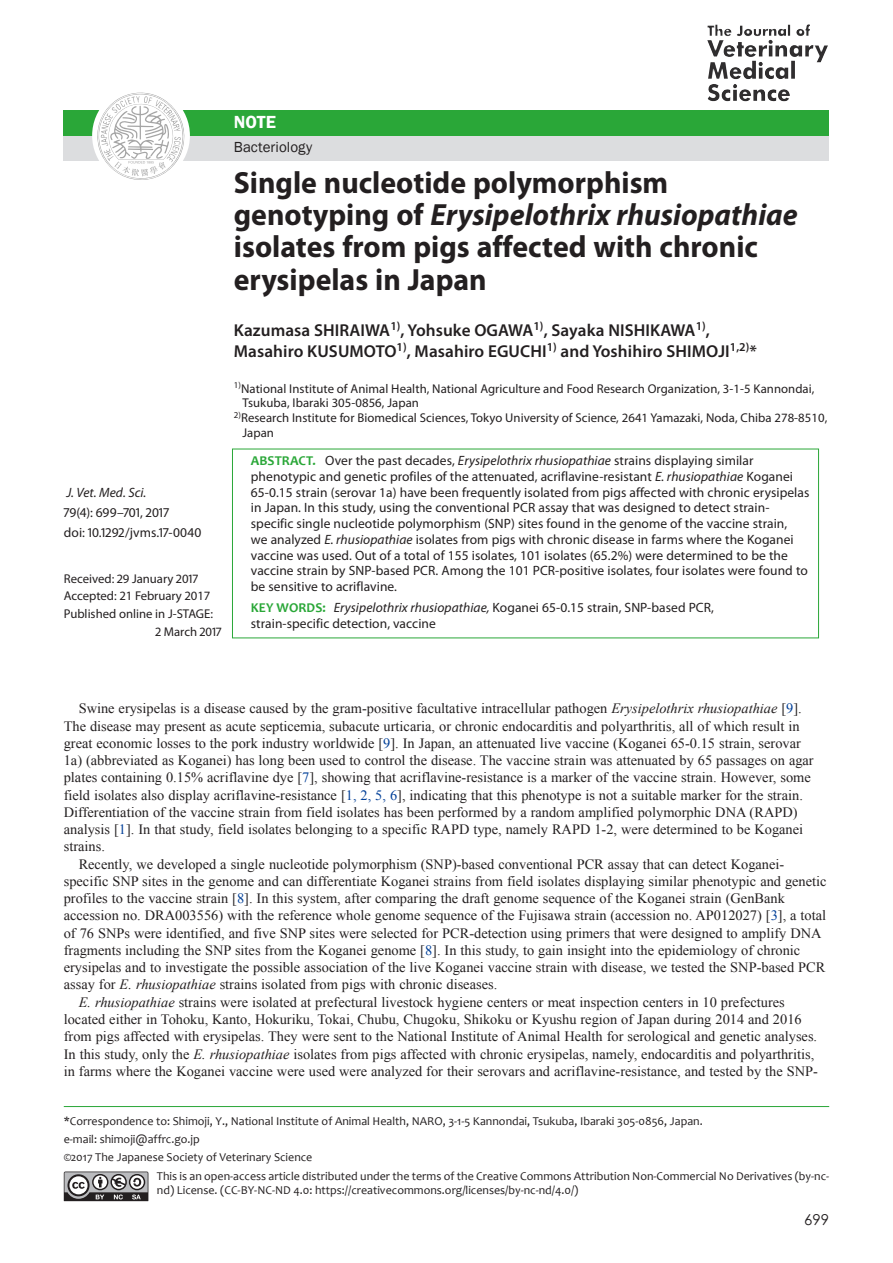
<style>
.page{position:relative;width:893px;height:1263px;background:#fff}
.page>*{position:absolute;margin:0;border:0;box-sizing:border-box;transform-origin:0 0}
.t1{font:700 30.75px/32.2px "Myriad Pro";color:#231f20}
.t2{font:600 18px "Franklin Gothic";color:#fff}
.t3{font:600 17.25px/21px "Myriad Pro";letter-spacing:.005em;color:#231f20}
.t4{font:15px "Franklin Gothic";color:#231f20}
.t5{font:15px "Century Gothic";color:#231f20}
.t6{font:14.25px "Times New Roman";color:#231f20}
.t7{font:13.5px/15.8px "Myriad Pro";letter-spacing:.005em;color:#231f20}
.t8{font:italic 13.5px "Myriad Pro";color:#231f20}
.t9{font:12.75px/14.2px "Myriad Pro";letter-spacing:.005em;color:#231f20}
.t10{font:12px/17.9px "Candara";color:#231f20}
.s1{font-style:italic}
.s2{font-family:"Candara";font-weight:700;color:#2aa738}
.s3{color:#003f98}
</style>
<div class="page">
<hr style="left:64px;top:1106px;width:765px;height:1px;background:#2aa738">
<svg style="left:64px;top:1171px;width:84px;height:30px;background:#868586"></svg>
<div style="left:64px;top:136px;width:765px;height:25px;background:#dcdddf"></div>
<div style="left:64px;top:111px;width:765px;height:25px;background:#2aa738"></div>
<div style="left:92px;top:87px;width:98px;height:97px;background:#fff;border-radius:50%"></div>
<svg style="left:94px;top:92px;width:93px;height:88px"></svg>
<img style="left:707px;top:24px;width:106px;height:33px">
<p class="t8" style="left:66px;top:484px;width:81px">J. Vet. Med. Sci.</p>
<p class="t7" style="left:64px;top:502px;width:139px;line-height:20px">79(4): 699–701, 2017<br>doi: 10.1292/jvms.17-0040</p>
<p class="t9" style="left:64px;top:571px;width:136px">Received: 29 January 2017</p>
<p class="t9" style="left:64px;top:589px;width:148px">Accepted: 21 February 2017</p>
<p class="t9" style="left:64px;top:607px;width:151px">Published online in J-STAGE:</p>
<p class="t9" style="left:155px;top:625px;width:68px">2 March 2017</p>
<p class="t2" style="left:234px;top:111px;width:44px">NOTE</p>
<p class="t4" style="left:234px;top:138px;width:80px">Bacteriology</p>
<h1 class="t1" style="left:234px;top:165px;width:565px">Single nucleotide polymorphism genotyping of <span class="s1">Erysipelothrix rhusiopathiae </span>isolates from pigs affected with chronic erysipelas in Japan</h1>
<p class="t3" style="left:234px;top:319px;width:525px">Kazumasa SHIRAIWA<sup>1)</sup>, Yohsuke OGAWA<sup>1)</sup>, Sayaka NISHIKAWA<sup>1)</sup>,<br>Masahiro KUSUMOTO<sup>1)</sup>, Masahiro EGUCHI<sup>1)</sup> and Yoshihiro SHIMOJI<sup>1,2)</sup>*</p>
<p class="t9" style="left:242px;top:381px;width:574px;text-indent:-9px"><sup>1)</sup>National Institute of Animal Health, National Agriculture and Food Research Organization, 3-1-5 Kannondai,<br>Tsukuba, Ibaraki 305-0856, Japan</p>
<p class="t9" style="left:242px;top:411px;width:586px;text-indent:-9px"><sup>2)</sup>Research Institute for Biomedical Sciences, Tokyo University of Science, 2641 Yamazaki, Noda, Chiba 278-8510,<br>Japan</p>
<p class="t7" style="left:251px;top:452px;width:560px"><span class="s2">ABSTRACT.</span> Over the past decades, <span class="s1">Erysipelothrix rhusiopathiae</span> strains displaying similar phenotypic and genetic profiles of the attenuated, acriflavine-resistant <span class="s1">E. rhusiopathiae</span> Koganei 65-0.15 strain (serovar 1a) have been frequently isolated from pigs affected with chronic erysipelas in Japan. In this study, using the conventional PCR assay that was designed to detect strain&shy;specific single nucleotide polymorphism (SNP) sites found in the genome of the vaccine strain,<br>we analyzed <span class="s1">E. rhusiopathiae</span> isolates from pigs with chronic disease in farms where the Koganei vaccine was used. Out of a total of 155 isolates, 101 isolates (65.2%) were determined to be the vaccine strain by SNP-based PCR. Among the 101 PCR-positive isolates, four isolates were found to be sensitive to acriflavine.</p>
<p class="t7" style="left:251px;top:599px;width:465px;line-height:16.5px"><span class="s2">KEY WORDS:</span> <span class="s1">Erysipelothrix rhusiopathiae,</span> Koganei 65-0.15 strain, SNP-based PCR, strain-specific detection, vaccine</p>
<p class="t6" style="left:79px;top:699px;width:725px">Swine erysipelas is a disease caused by the gram-positive facultative intracellular pathogen <span class="s1">Erysipelothrix rhusiopathiae</span> [<span class="s3">9</span>].</p>
<p class="t6" style="left:64px;top:716px;width:737px">The disease may present as acute septicemia, subacute urticaria, or chronic endocarditis and polyarthritis, all of which result in</p>
<p class="t6" style="left:64px;top:733px;width:739px">great economic losses to the pork industry worldwide [<span class="s3">9</span>]. In Japan, an attenuated live vaccine (Koganei 65-0.15 strain, serovar</p>
<p class="t6" style="left:64px;top:751px;width:751px">1a) (abbreviated as Koganei) has long been used to control the disease. The vaccine strain was attenuated by 65 passages on agar</p>
<p class="t6" style="left:64px;top:768px;width:748px">plates containing 0.15% acriflavine dye [<span class="s3">7</span>], showing that acriflavine-resistance is a marker of the vaccine strain. However, some</p>
<p class="t6" style="left:64px;top:785px;width:741px">field isolates also display acriflavine-resistance [<span class="s3">1, 2, 5, 6</span>], indicating that this phenotype is not a suitable marker for the strain.</p>
<p class="t6" style="left:64px;top:802px;width:735px">Differentiation of the vaccine strain from field isolates has been performed by a random amplified polymorphic DNA (RAPD)</p>
<p class="t6" style="left:64px;top:820px;width:741px">analysis [<span class="s3">1</span>]. In that study, field isolates belonging to a specific RAPD type, namely RAPD 1-2, were determined to be Koganei</p>
<p class="t6" style="left:64px;top:837px;width:43px">strains.</p>
<p class="t6" style="left:79px;top:854px;width:707px">Recently, we developed a single nucleotide polymorphism (SNP)-based conventional PCR assay that can detect Koganei-</p>
<p class="t6" style="left:64px;top:871px;width:764px">specific SNP sites in the genome and can differentiate Koganei strains from field isolates displaying similar phenotypic and genetic</p>
<p class="t6" style="left:64px;top:889px;width:723px">profiles to the vaccine strain [<span class="s3">8</span>]. In this system, after comparing the draft genome sequence of the Koganei strain (GenBank</p>
<p class="t6" style="left:64px;top:906px;width:764px">accession no. DRA003556) with the reference whole genome sequence of the Fujisawa strain (accession no. AP012027) [<span class="s3">3</span>], a total</p>
<p class="t6" style="left:64px;top:923px;width:759px">of 76 SNPs were identified, and five SNP sites were selected for PCR-detection using primers that were designed to amplify DNA</p>
<p class="t6" style="left:64px;top:940px;width:738px">fragments including the SNP sites from the Koganei genome [<span class="s3">8</span>]. In this study, to gain insight into the epidemiology of chronic</p>
<p class="t6" style="left:64px;top:958px;width:763px">erysipelas and to investigate the possible association of the live Koganei vaccine strain with disease, we tested the SNP-based PCR</p>
<p class="t6" style="left:64px;top:975px;width:435px">assay for <span class="s1">E. rhusiopathiae</span> strains isolated from pigs with chronic diseases.</p>
<p class="t6" style="left:79px;top:992px;width:708px"><span class="s1">E. rhusiopathiae</span> strains were isolated at prefectural livestock hygiene centers or meat inspection centers in 10 prefectures</p>
<p class="t6" style="left:64px;top:1010px;width:739px">located either in Tohoku, Kanto, Hokuriku, Tokai, Chubu, Chugoku, Shikoku or Kyushu region of Japan during 2014 and 2016</p>
<p class="t6" style="left:64px;top:1027px;width:755px">from pigs affected with erysipelas. They were sent to the National Institute of Animal Health for serological and genetic analyses.</p>
<p class="t6" style="left:64px;top:1044px;width:752px">In this study, only the <span class="s1">E. rhusiopathiae</span> isolates from pigs affected with chronic erysipelas, namely, endocarditis and polyarthritis,</p>
<p class="t6" style="left:64px;top:1061px;width:756px">in farms where the Koganei vaccine were used were analyzed for their serovars and acriflavine-resistance, and tested by the SNP-</p>
<p class="t10" style="left:64px;top:1112px;width:641px">*Correspondence to: Shimoji, Y., National Institute of Animal Health, NARO, 3-1-5 Kannondai, Tsukuba, Ibaraki 305-0856, Japan. e-mail: shimoji@affrc.go.jp<br>©2017 The Japanese Society of Veterinary Science</p>
<p class="t10" style="left:157px;top:1169px;width:674px;line-height:13.5px">This is an open-access article distributed under the terms of the Creative Commons Attribution Non-Commercial No Derivatives (by-nc&shy;nd) License. (CC-BY-NC-ND 4.0: https://creativecommons.org/licenses/by-nc-nd/4.0/)</p>
<p class="t5" style="left:804px;top:1209px;width:26px">699</p>
</div>
